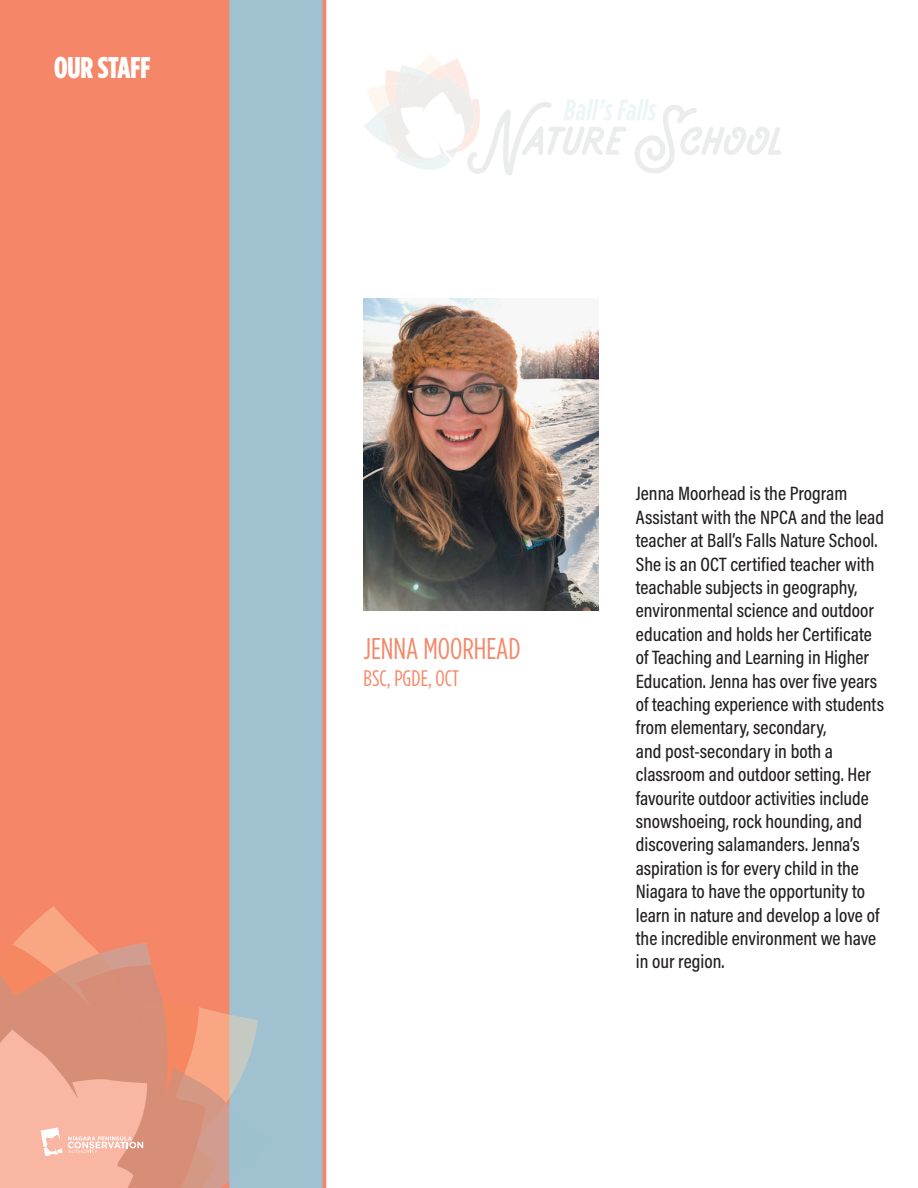
<style>
.page{position:relative;width:918px;height:1188px;background:#fff}
.page>*{position:absolute;margin:0;border:0;box-sizing:border-box;transform-origin:0 0}
.t1{font:30px "Gotham Condensed";color:#f58768}
.t2{font:900 30px "Gotham Condensed";color:#fff}
.t3{font:22.5px "Gotham Condensed";color:#f58768}
.t4{font:500 19.5px/23.4px "Acumin Pro Cond";color:#231f20}
</style>
<div class="page">
<img style="left:364px;top:298px;width:235px;height:313px">
<div style="left:229px;top:0;width:97px;height:1188px;background:#9fc1d0"></div>
<div style="left:0;top:0;width:229px;height:921px;background:#f58768"></div>
<svg style="left:12px;top:906px;width:246px;height:37px;background:#eb9278"></svg>
<svg style="left:0;top:943px;width:270px;height:245px;background:#b8b5b6"></svg>
<svg style="left:18px;top:954px;width:208px;height:234px;background:#e8977d"></svg>
<svg style="left:0;top:970px;width:205px;height:218px;background:#dd8e74"></svg>
<svg style="left:0;top:1030px;width:147px;height:158px;background:#eeac98"></svg>
<svg style="left:364px;top:54px;width:417px;height:122px"></svg>
<h1 class="t2" style="left:54px;top:50px;width:98px">OUR STAFF</h1>
<h1 class="t1" style="left:364px;top:631px;width:159px">JENNA MOORHEAD</h1>
<p class="t3" style="left:364px;top:665px;width:97px">BSC, PGDE, OCT</p>
<p class="t4" style="left:636px;top:482px;width:250px">Jenna Moorhead is the Program Assistant with the NPCA and the lead teacher at Ball’s Falls Nature School.<br>She is an OCT certified teacher with teachable subjects in geography, environmental science and outdoor education and holds her Certificate of Teaching and Learning in Higher Education. Jenna has over five years of teaching experience with students from elementary, secondary,<br>and post-secondary in both a classroom and outdoor setting. Her favourite outdoor activities include snowshoeing, rock hounding, and discovering salamanders. Jenna’s aspiration is for every child in the Niagara to have the opportunity to learn in nature and develop a love of the incredible environment we have in our region.</p>
</div>
